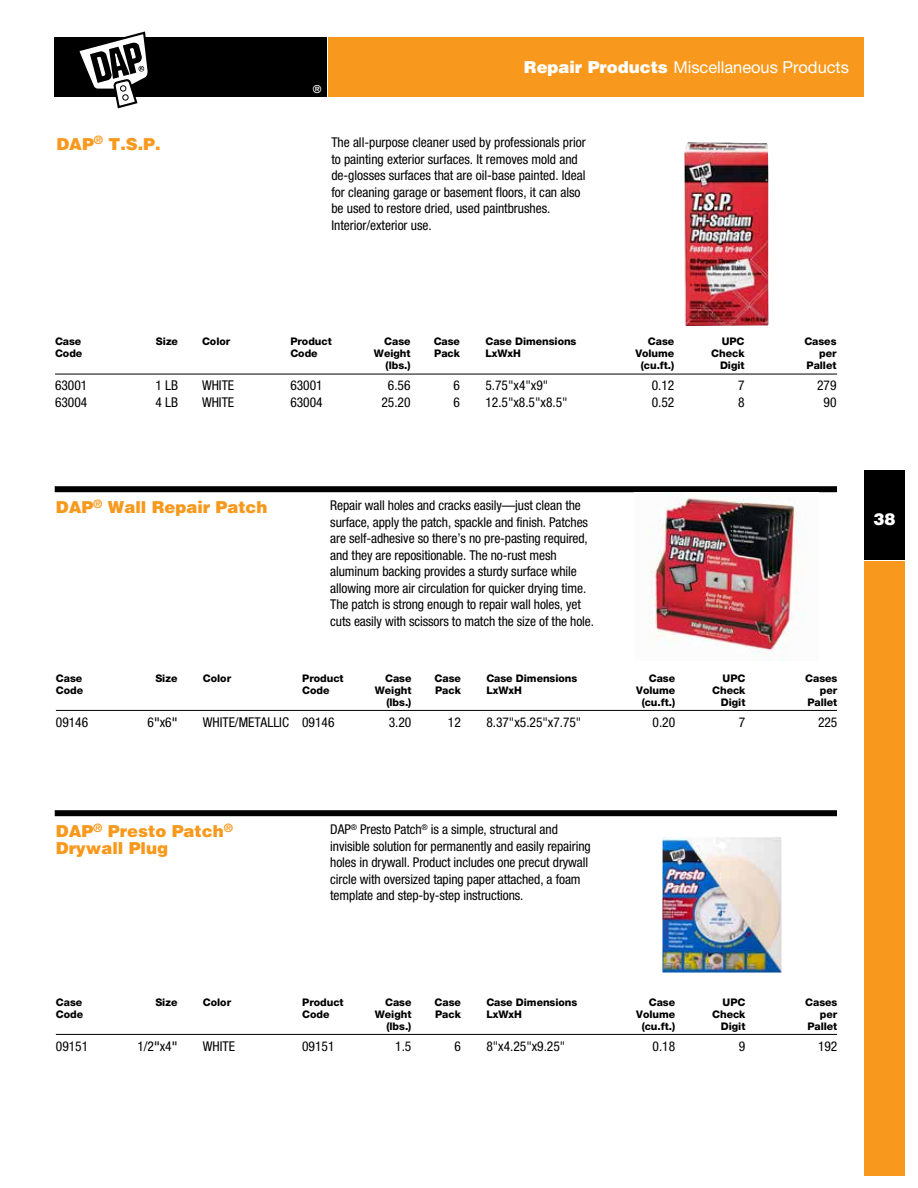
<style>
.page{position:relative;width:918px;height:1188px;background:#fff}
.page>*{position:absolute;margin:0;border:0;box-sizing:border-box;transform-origin:0 0}
.t1{font:900 16.5px/16.5px "Helvetica";letter-spacing:-.005em;color:#f8991d}
.t2{font:16.5px "Helvetica Neue";letter-spacing:-.005em;color:#fff}
.t3{font:900 16.5px "Helvetica";color:#fff}
.t4{font:condensed 13.5px/16.5px "Helvetica Neue";letter-spacing:-.005em;color:#000}
.t5{font:800 10.5px "Helvetica Neue";letter-spacing:-.005em;color:#000}
.t6{font:700 condensed 10.5px "Helvetica";color:#fff}
.s1{font-family:"Helvetica";font-weight:900}
.s2{font-weight:500}
</style>
<div class="page">
<div style="left:329px;top:38px;width:535px;height:59px;background:#f8991d"></div>
<div style="left:54px;top:38px;width:272px;height:59px;background:#000"></div>
<svg style="left:76px;top:31px;width:75px;height:78px"></svg>
<div style="left:864px;top:562px;width:40px;height:614px;background:#f8991d"></div>
<div style="left:864px;top:470px;width:41px;height:89px;background:#000"></div>
<img style="left:684px;top:142px;width:85px;height:184px">
<hr style="left:55px;top:374px;width:782px;height:1px;background:#000">
<div style="left:55px;top:486px;width:782px;height:6px;background:#000"></div>
<img style="left:649px;top:492px;width:157px;height:169px">
<hr style="left:56px;top:710px;width:781px;height:1px;background:#000">
<div style="left:55px;top:810px;width:782px;height:6px;background:#000"></div>
<hr style="left:56px;top:1034px;width:781px;height:1px;background:#000">
<img style="left:662px;top:837px;width:120px;height:136px">
<p class="t6" style="left:313px;top:83px;width:10px">®</p>
<p class="t2" style="left:661px;top:58px;width:189px"><span class="s1">Catagory</span> Sub Category</p>
<p class="t2" style="left:524px;top:58px;width:327px"><span class="s1">Repair Products</span> Miscellaneous Products</p>
<p class="t1" style="left:57px;top:135px;width:104px">DAP<sup>®</sup> T.S.P.</p>
<p class="t4" style="left:331px;top:134px;width:256px">The all-purpose cleaner used by professionals prior to painting exterior surfaces. It removes mold and de-glosses surfaces that are oil-base painted. Ideal for cleaning garage or basement floors, it can also be used to restore dried, used paintbrushes.<br>Interior/exterior use.</p>
<p class="t5" style="left:55px;top:335px;width:28px">Case</p>
<p class="t5" style="left:156px;top:335px;width:24px">Size</p>
<p class="t5" style="left:202px;top:335px;width:30px">Color</p>
<p class="t5" style="left:290px;top:335px;width:43px">Product</p>
<p class="t5" style="left:384px;top:335px;width:28px">Case</p>
<p class="t5" style="left:434px;top:335px;width:28px">Case</p>
<p class="t5" style="left:486px;top:335px;width:92px">Case Dimensions</p>
<p class="t5" style="left:648px;top:335px;width:28px">Case</p>
<p class="t5" style="left:722px;top:335px;width:24px">UPC</p>
<p class="t5" style="left:804px;top:335px;width:34px">Cases</p>
<p class="t5" style="left:55px;top:347px;width:29px">Code</p>
<p class="t5" style="left:290px;top:347px;width:29px">Code</p>
<p class="t5" style="left:374px;top:347px;width:38px">Weight</p>
<p class="t5" style="left:434px;top:347px;width:27px">Pack</p>
<p class="t5" style="left:486px;top:347px;width:37px">LxWxH</p>
<p class="t5" style="left:635px;top:347px;width:40px">Volume</p>
<p class="t5" style="left:711px;top:347px;width:35px">Check</p>
<p class="t5" style="left:819px;top:347px;width:19px">per</p>
<p class="t5" style="left:386px;top:359px;width:26px">(lbs.)</p>
<p class="t5" style="left:641px;top:359px;width:35px">(cu.ft.)</p>
<p class="t5" style="left:720px;top:359px;width:26px">Digit</p>
<p class="t5" style="left:807px;top:359px;width:31px">Pallet</p>
<p class="t4" style="left:55px;top:377px;width:34px">63001</p>
<p class="t4" style="left:155px;top:377px;width:24px">1 LB</p>
<p class="t4" style="left:202px;top:377px;width:34px">WHITE</p>
<p class="t4" style="left:290px;top:377px;width:34px">63001</p>
<p class="t4" style="left:388px;top:377px;width:24px">6.56</p>
<p class="t4" style="left:454px;top:377px;width:8px">6</p>
<p class="t4" style="left:486px;top:377px;width:64px">5.75"x4"x9"</p>
<p class="t4" style="left:652px;top:377px;width:24px">0.12</p>
<p class="t4" style="left:738px;top:377px;width:8px">7</p>
<p class="t4" style="left:817px;top:377px;width:21px">279</p>
<p class="t4" style="left:55px;top:394px;width:34px">63004</p>
<p class="t4" style="left:155px;top:394px;width:24px">4 LB</p>
<p class="t4" style="left:202px;top:394px;width:34px">WHITE</p>
<p class="t4" style="left:290px;top:394px;width:34px">63004</p>
<p class="t4" style="left:382px;top:394px;width:31px">25.20</p>
<p class="t4" style="left:454px;top:394px;width:8px">6</p>
<p class="t4" style="left:486px;top:394px;width:84px">12.5"x8.5"x8.5"</p>
<p class="t4" style="left:652px;top:394px;width:24px">0.52</p>
<p class="t4" style="left:738px;top:394px;width:8px">8</p>
<p class="t4" style="left:824px;top:394px;width:14px">90</p>
<p class="t1" style="left:56px;top:499px;width:213px">DAP<sup>®</sup> Wall Repair Patch</p>
<p class="t4" style="left:330px;top:497px;width:265px">Repair wall holes and cracks easily—just clean the surface, apply the patch, spackle and finish. Patches are self-adhesive so there’s no pre-pasting required, and they are repositionable. The no-rust mesh aluminum backing provides a sturdy surface while allowing more air circulation for quicker drying time.<br>The patch is strong enough to repair wall holes, yet cuts easily with scissors to match the size of the hole.</p>
<p class="t5" style="left:56px;top:672px;width:28px">Case</p>
<p class="t5" style="left:155px;top:672px;width:24px">Size</p>
<p class="t5" style="left:203px;top:672px;width:30px">Color</p>
<p class="t5" style="left:302px;top:672px;width:43px">Product</p>
<p class="t5" style="left:385px;top:672px;width:28px">Case</p>
<p class="t5" style="left:435px;top:672px;width:28px">Case</p>
<p class="t5" style="left:486px;top:672px;width:92px">Case Dimensions</p>
<p class="t5" style="left:649px;top:672px;width:28px">Case</p>
<p class="t5" style="left:723px;top:672px;width:24px">UPC</p>
<p class="t5" style="left:805px;top:672px;width:34px">Cases</p>
<p class="t5" style="left:56px;top:684px;width:29px">Code</p>
<p class="t5" style="left:302px;top:684px;width:29px">Code</p>
<p class="t5" style="left:375px;top:684px;width:38px">Weight</p>
<p class="t5" style="left:435px;top:684px;width:27px">Pack</p>
<p class="t5" style="left:486px;top:684px;width:37px">LxWxH</p>
<p class="t5" style="left:636px;top:684px;width:40px">Volume</p>
<p class="t5" style="left:712px;top:684px;width:35px">Check</p>
<p class="t5" style="left:820px;top:684px;width:19px">per</p>
<p class="t5" style="left:386px;top:696px;width:26px">(lbs.)</p>
<p class="t5" style="left:642px;top:696px;width:35px">(cu.ft.)</p>
<p class="t5" style="left:721px;top:696px;width:26px">Digit</p>
<p class="t5" style="left:807px;top:696px;width:31px">Pallet</p>
<p class="t4" style="left:56px;top:714px;width:34px">09146</p>
<p class="t4" style="left:148px;top:714px;width:31px">6<span class="s2">"</span>x6<span class="s2">"</span></p>
<p class="t4" style="left:203px;top:714px;width:133px">WHITE/METALLIC 09146</p>
<p class="t4" style="left:389px;top:714px;width:24px">3.20</p>
<p class="t4" style="left:448px;top:714px;width:14px">12</p>
<p class="t4" style="left:486px;top:714px;width:97px">8.37"x5.25"x7.75"</p>
<p class="t4" style="left:653px;top:714px;width:24px">0.20</p>
<p class="t4" style="left:739px;top:714px;width:8px">7</p>
<p class="t4" style="left:818px;top:714px;width:21px">225</p>
<p class="t3" style="left:873px;top:508px;width:23px">38</p>
<p class="t1" style="left:56px;top:823px;width:179px">DAP<sup>®</sup> Presto Patch<sup>®<br></sup>Drywall Plug</p>
<p class="t4" style="left:330px;top:821px;width:262px">DAP<sup>®</sup> Presto Patch<sup>®</sup> is a simple, structural and invisible solution for permanently and easily repairing holes in drywall. Product includes one precut drywall circle with oversized taping paper attached, a foam template and step-by-step instructions.</p>
<p class="t5" style="left:56px;top:996px;width:28px">Case</p>
<p class="t5" style="left:155px;top:996px;width:24px">Size</p>
<p class="t5" style="left:203px;top:996px;width:30px">Color</p>
<p class="t5" style="left:302px;top:996px;width:43px">Product</p>
<p class="t5" style="left:385px;top:996px;width:28px">Case</p>
<p class="t5" style="left:435px;top:996px;width:28px">Case</p>
<p class="t5" style="left:486px;top:996px;width:92px">Case Dimensions</p>
<p class="t5" style="left:649px;top:996px;width:28px">Case</p>
<p class="t5" style="left:723px;top:996px;width:24px">UPC</p>
<p class="t5" style="left:805px;top:996px;width:34px">Cases</p>
<p class="t5" style="left:56px;top:1008px;width:29px">Code</p>
<p class="t5" style="left:302px;top:1008px;width:29px">Code</p>
<p class="t5" style="left:375px;top:1008px;width:38px">Weight</p>
<p class="t5" style="left:435px;top:1008px;width:27px">Pack</p>
<p class="t5" style="left:486px;top:1008px;width:37px">LxWxH</p>
<p class="t5" style="left:636px;top:1008px;width:40px">Volume</p>
<p class="t5" style="left:712px;top:1008px;width:35px">Check</p>
<p class="t5" style="left:820px;top:1008px;width:19px">per</p>
<p class="t5" style="left:386px;top:1020px;width:26px">(lbs.)</p>
<p class="t5" style="left:642px;top:1020px;width:35px">(cu.ft.)</p>
<p class="t5" style="left:721px;top:1020px;width:26px">Digit</p>
<p class="t5" style="left:807px;top:1020px;width:31px">Pallet</p>
<p class="t4" style="left:56px;top:1038px;width:34px">09151</p>
<p class="t4" style="left:137px;top:1038px;width:41px">1/2<span class="s2">"</span>x4<span class="s2">"</span></p>
<p class="t4" style="left:203px;top:1038px;width:34px">WHITE</p>
<p class="t4" style="left:302px;top:1038px;width:34px">09151</p>
<p class="t4" style="left:395px;top:1038px;width:18px">1.5</p>
<p class="t4" style="left:454px;top:1038px;width:8px">6</p>
<p class="t4" style="left:486px;top:1038px;width:80px">8"x4.25"x9.25"</p>
<p class="t4" style="left:653px;top:1038px;width:24px">0.18</p>
<p class="t4" style="left:739px;top:1038px;width:8px">9</p>
<p class="t4" style="left:818px;top:1038px;width:21px">192</p>
</div>
